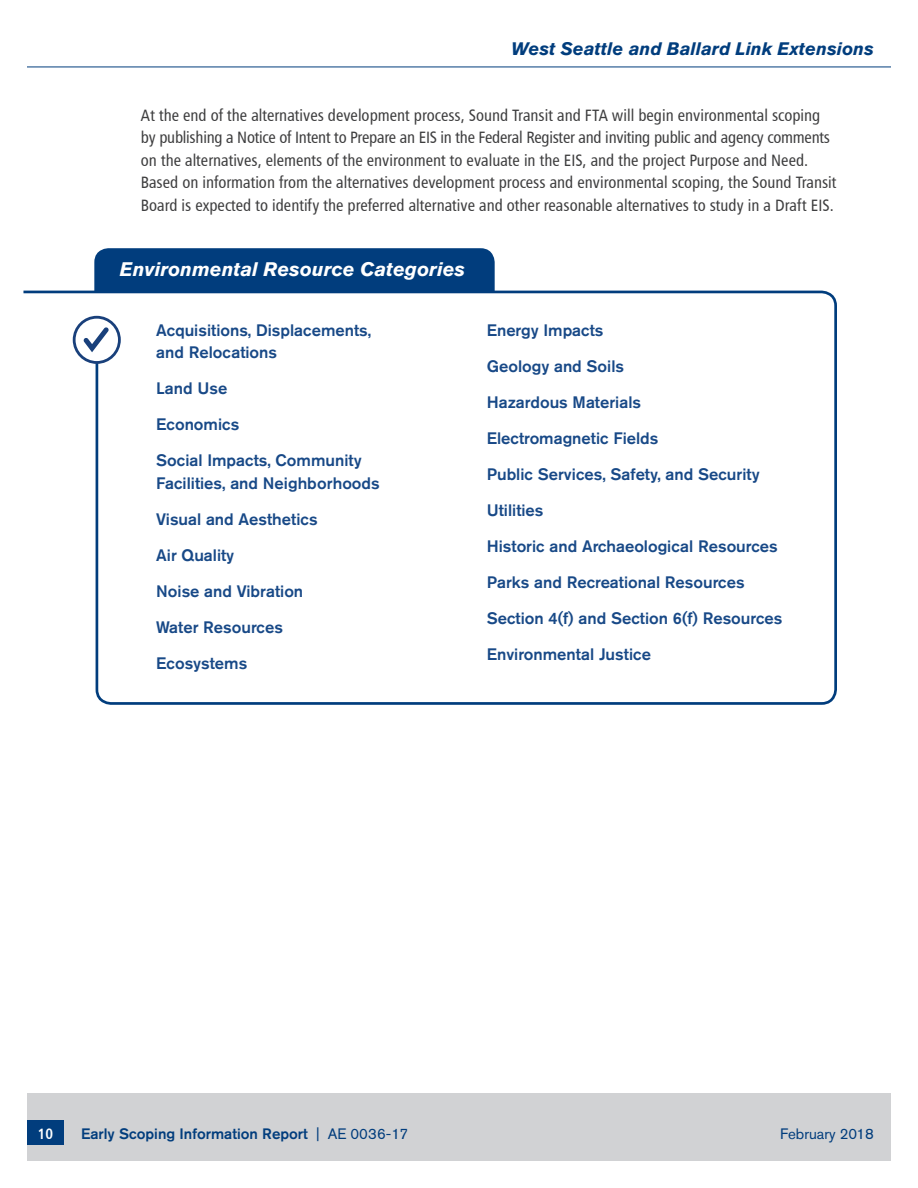
<style>
.page{position:relative;width:918px;height:1188px;background:#fff}
.page>*{position:absolute;margin:0;border:0;box-sizing:border-box;transform-origin:0 0}
.Callout_Header{font:italic 700 19.5px "Akzidenz Grotesk Std";color:#fff}
.t1{font:italic 700 18px "Akzidenz Grotesk Std";color:#013d7d}
.Body{font:16.5px/22.5px "Humanist 777 BT Roman Condensed B";color:#3e3e3f}
.Bulleted_List{font:500 16.5px/22.5px "Akzidenz Grotesk Std";color:#184987}
.t2{font:500 15px "Akzidenz Grotesk Std";color:#013d7d}
.t3{font:15px "Akzidenz Grotesk Std";color:#013d7d}
.t4{font:15px "Humanist 777 BT Bold Condensed B";color:#fff}
.s1{font-weight:400}
</style>
<div class="page">
<div style="left:27px;top:1094px;width:864px;height:67px;background:#d1d2d4"></div>
<div style="left:27px;top:1121px;width:37px;height:24px;background:#013d7d"></div>
<hr style="left:27px;top:67px;width:864px;height:1px;background:#013d7d">
<svg style="left:23px;top:290px;width:814px;height:415px"></svg>
<div style="left:94px;top:248px;width:401px;height:44px;background:#013d7d"></div>
<svg style="left:73px;top:316px;width:48px;height:48px"></svg>
<p class="t1" style="left:511px;top:38px;width:364px">West Seattle and Ballard Link Extensions</p>
<p class="Body" style="left:141px;top:103px;width:697px">At the end of the alternatives development process, Sound Transit and FTA will begin environmental scoping by publishing a Notice of Intent to Prepare an EIS in the Federal Register and inviting public and agency comments on the alternatives, elements of the environment to evaluate in the EIS, and the project Purpose and Need.<br>Based on information from the alternatives development process and environmental scoping, the Sound Transit Board is expected to identify the preferred alternative and other reasonable alternatives to study in a Draft EIS.</p>
<p class="Callout_Header" style="left:120px;top:258px;width:347px">Environmental Resource Categories</p>
<p class="Bulleted_List" style="left:156px;top:319px;width:216px">Acquisitions, Displacements, and Relocations</p>
<p class="Bulleted_List" style="left:156px;top:377px;width:73px">Land Use</p>
<p class="Bulleted_List" style="left:156px;top:413px;width:85px">Economics</p>
<p class="Bulleted_List" style="left:156px;top:449px;width:225px">Social Impacts, Community<br>Facilities, and Neighborhoods</p>
<p class="Bulleted_List" style="left:156px;top:508px;width:163px">Visual and Aesthetics</p>
<p class="Bulleted_List" style="left:156px;top:544px;width:79px">Air Quality</p>
<p class="Bulleted_List" style="left:156px;top:580px;width:148px">Noise and Vibration</p>
<p class="Bulleted_List" style="left:156px;top:616px;width:128px">Water Resources</p>
<p class="Bulleted_List" style="left:156px;top:652px;width:93px">Ecosystems</p>
<p class="Bulleted_List" style="left:487px;top:319px;width:118px">Energy Impacts</p>
<p class="Bulleted_List" style="left:487px;top:355px;width:139px">Geology and Soils</p>
<p class="Bulleted_List" style="left:487px;top:391px;width:156px">Hazardous Materials</p>
<p class="Bulleted_List" style="left:487px;top:427px;width:173px">Electromagnetic Fields</p>
<p class="Bulleted_List" style="left:487px;top:463px;width:274px">Public Services, Safety, and Security</p>
<p class="Bulleted_List" style="left:487px;top:499px;width:58px">Utilities</p>
<p class="Bulleted_List" style="left:487px;top:535px;width:293px">Historic and Archaeological Resources</p>
<p class="Bulleted_List" style="left:487px;top:571px;width:259px">Parks and Recreational Resources</p>
<p class="Bulleted_List" style="left:487px;top:607px;width:297px">Section 4(f) and Section 6(f) Resources</p>
<p class="Bulleted_List" style="left:487px;top:643px;width:166px">Environmental Justice</p>
<p class="t4" style="left:38px;top:1124px;width:17px">10</p>
<p class="t2" style="left:81px;top:1124px;width:329px">Early Scoping Information Report <span class="s1">| AE 0036-17</span></p>
<p class="t3" style="left:780px;top:1124px;width:95px">February 2018</p>
</div>
